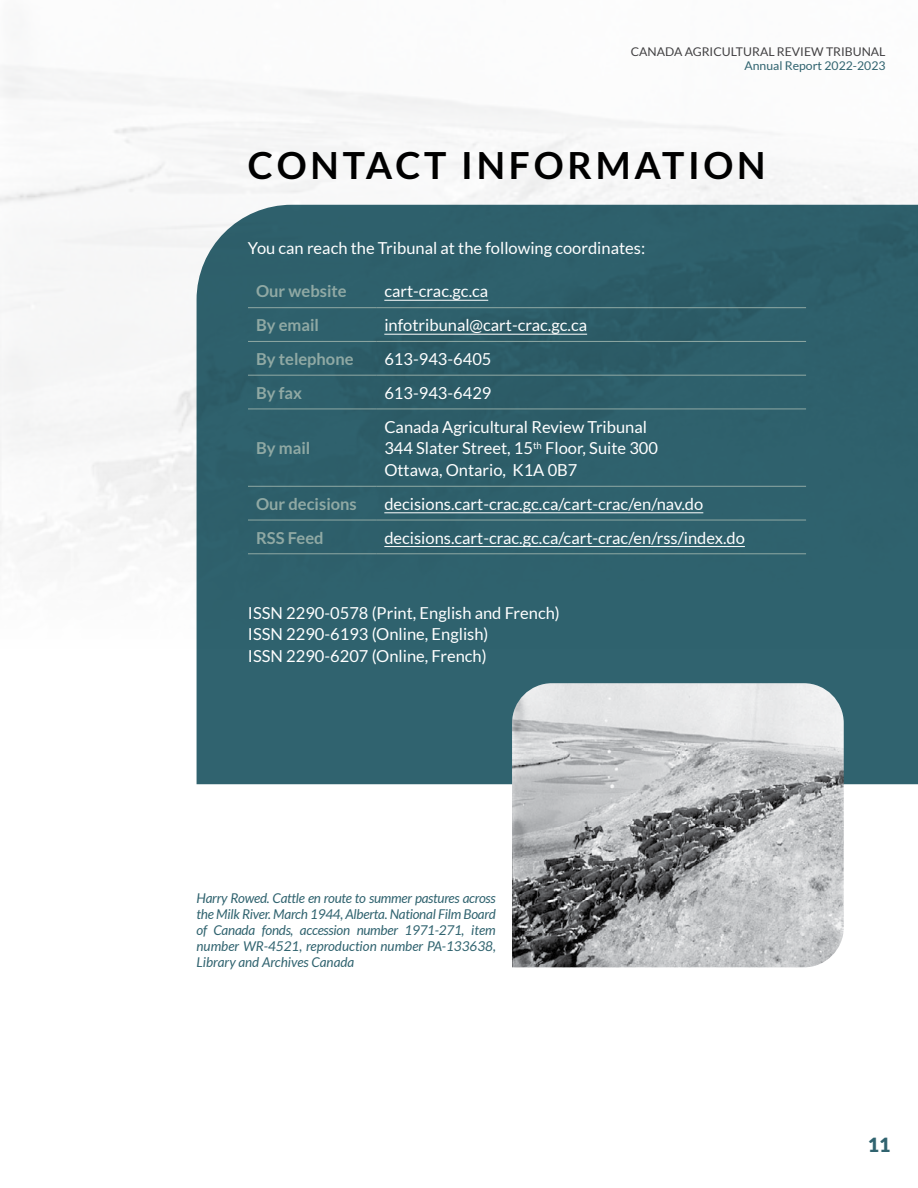
<style>
.page{position:relative;width:918px;height:1188px;background:#fff}
.page>*{position:absolute;margin:0;border:0;box-sizing:border-box;transform-origin:0 0}
.t1{font:700 37.5px "Lato";letter-spacing:.1em;color:#000}
.t2{font:900 19.5px "Lato";color:#30636f}
.Text{font:16.5px/21.8px "Lato";color:#fff}
.Text-2{font:700 16.5px "Lato";color:#90a9a4}
.photo_credit{font:italic 13.5px/16.2px "Lato";color:#30636f;text-align:justify}
.t3{font:12px "Lato";color:#414042}
.t4{font:12px "Lato";color:#30636f}
</style>
<div class="page">
<div style="left:197px;top:205px;width:721px;height:579px;background:#2f616d"></div>
<img style="left:512px;top:683px;width:332px;height:284px">
<hr style="left:248px;top:307px;width:128px;height:1px;background:#90a9a4">
<hr style="left:376px;top:307px;width:430px;height:1px;background:#90a9a4">
<hr style="left:248px;top:341px;width:128px;height:1px;background:#90a9a4">
<hr style="left:376px;top:341px;width:430px;height:1px;background:#90a9a4">
<hr style="left:248px;top:375px;width:128px;height:1px;background:#90a9a4">
<hr style="left:376px;top:375px;width:430px;height:1px;background:#90a9a4">
<hr style="left:248px;top:409px;width:128px;height:1px;background:#90a9a4">
<hr style="left:376px;top:409px;width:430px;height:1px;background:#90a9a4">
<hr style="left:248px;top:486px;width:128px;height:1px;background:#90a9a4">
<hr style="left:376px;top:486px;width:430px;height:1px;background:#90a9a4">
<hr style="left:248px;top:520px;width:128px;height:1px;background:#90a9a4">
<hr style="left:376px;top:520px;width:430px;height:1px;background:#90a9a4">
<hr style="left:248px;top:553px;width:128px;height:1px;background:#90a9a4">
<hr style="left:376px;top:553px;width:430px;height:1px;background:#90a9a4">
<hr style="left:384px;top:300px;width:104px;height:1px;background:#fff">
<hr style="left:384px;top:334px;width:203px;height:1px;background:#fff">
<hr style="left:384px;top:513px;width:319px;height:1px;background:#fff">
<hr style="left:384px;top:546px;width:361px;height:1px;background:#fff">
<p class="t3" style="left:631px;top:45px;width:256px">CANADA AGRICULTURAL REVIEW TRIBUNAL</p>
<p class="t4" style="left:744px;top:59px;width:143px">Annual Report 2022-2023</p>
<h1 class="t1" style="left:248px;top:144px;width:519px">CONTACT INFORMATION</h1>
<p class="Text" style="left:248px;top:237px;width:399px">You can reach the Tribunal at the following coordinates:</p>
<p class="Text-2" style="left:256px;top:282px;width:92px">Our website</p>
<p class="Text" style="left:384px;top:280px;width:105px">cart-crac.gc.ca</p>
<p class="Text-2" style="left:256px;top:316px;width:64px">By email</p>
<p class="Text" style="left:384px;top:314px;width:204px">infotribunal@cart-crac.gc.ca</p>
<p class="Text-2" style="left:256px;top:349px;width:99px">By telephone</p>
<p class="Text" style="left:384px;top:348px;width:109px">613-943-6405</p>
<p class="Text-2" style="left:256px;top:383px;width:48px">By fax</p>
<p class="Text" style="left:384px;top:382px;width:109px">613-943-6429</p>
<p class="Text-2" style="left:256px;top:439px;width:56px">By mail</p>
<p class="Text" style="left:384px;top:416px;width:275px">Canada Agricultural Review Tribunal<br>344 Slater Street, 15<sup>th</sup> Floor, Suite 300<br>Ottawa, Ontario, K1A 0B7</p>
<p class="Text-2" style="left:256px;top:494px;width:102px">Our decisions</p>
<p class="Text" style="left:384px;top:493px;width:320px">decisions.cart-crac.gc.ca/cart-crac/en/nav.do</p>
<p class="Text-2" style="left:256px;top:528px;width:69px">RSS Feed</p>
<p class="Text" style="left:384px;top:527px;width:362px">decisions.cart-crac.gc.ca/cart-crac/en/rss/index.do</p>
<p class="Text" style="left:248px;top:602px;width:313px">ISSN 2290-0578 (Print, English and French)<br>ISSN 2290-6193 (Online, English)<br>ISSN 2290-6207 (Online, French)</p>
<p class="photo_credit" style="left:197px;top:890px;width:301px">Harry Rowed. Cattle en route to summer pastures across the Milk River. March 1944, Alberta. National Film Board of Canada fonds, accession number 1971-271, item number WR-4521, reproduction number PA-133638, Library and Archives Canada</p>
<p class="t2" style="left:868px;top:1134px;width:24px">11</p>
</div>
